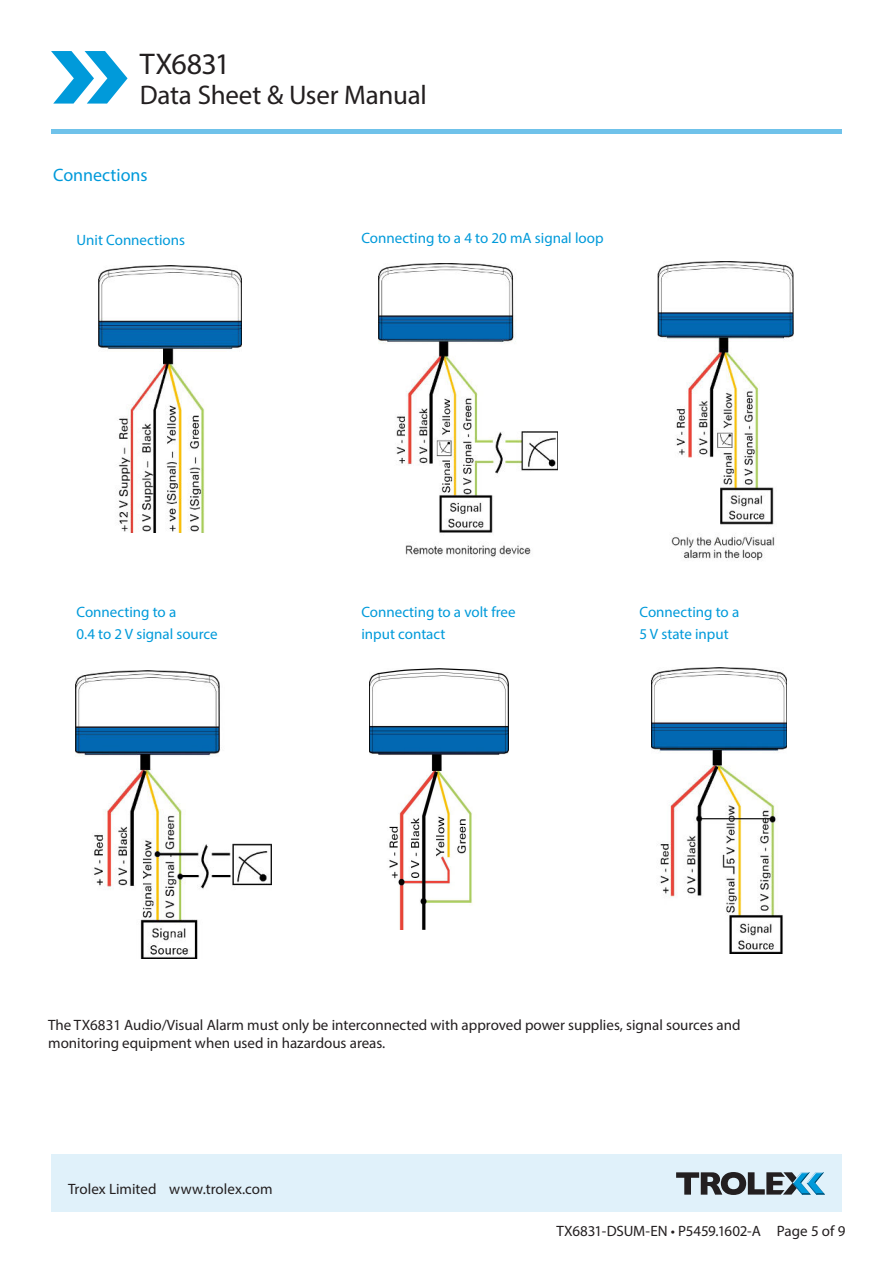
<style>
.page{position:relative;width:893px;height:1263px;background:#fff}
.page>*{position:absolute;margin:0;border:0;box-sizing:border-box;transform-origin:0 0}
.t1{font:30px "Myriad Pro";letter-spacing:-.025em;color:#231f20}
.t2{font:27px "Myriad Pro";letter-spacing:-.01em;color:#231f20}
.t3{font:18px "Myriad Pro";color:#009ada}
.t4{font:15px/18px "Myriad Pro";color:#231f20}
.t5{font:15px/22px "Myriad Pro";color:#009ada}
</style>
<div class="page">
<svg style="left:51px;top:51px;width:77px;height:53px"></svg>
<hr style="left:51px;top:129px;width:791px;height:4px;background:#6fc2ea">
<div style="left:51px;top:1154px;width:791px;height:58px;background:#e0f1fa"></div>
<svg style="left:676px;top:1172px;width:149px;height:23px"></svg>
<img style="left:98px;top:266px;width:144px;height:267px">
<img style="left:76px;top:671px;width:195px;height:287px">
<img style="left:369px;top:668px;width:139px;height:261px">
<img style="left:651px;top:668px;width:136px;height:286px">
<img style="left:379px;top:264px;width:178px;height:293px">
<img style="left:657px;top:261px;width:136px;height:300px">
<h1 class="t1" style="left:140px;top:52px;width:92px">TX6831</h1>
<h2 class="t2" style="left:140px;top:84px;width:288px">Data Sheet &amp; User Manual</h2>
<p class="t3" style="left:53px;top:168px;width:96px">Connections</p>
<p class="t5" style="left:77px;top:230px;width:110px">Unit Connections</p>
<p class="t5" style="left:361px;top:228px;width:244px">Connecting to a 4 to 20 mA signal loop</p>
<p class="t5" style="left:77px;top:602px;width:143px">Connecting to a<br>0.4 to 2 V signal source</p>
<p class="t5" style="left:361px;top:602px;width:156px">Connecting to a volt free input contact</p>
<p class="t5" style="left:639px;top:602px;width:101px">Connecting to a<br>5 V state input</p>
<p class="t4" style="left:48px;top:1017px;width:694px">The TX6831 Audio/Visual Alarm must only be interconnected with approved power supplies, signal sources and monitoring equipment when used in hazardous areas.</p>
<p class="t4" style="left:68px;top:1181px;width:206px">Trolex Limited www.trolex.com</p>
<p class="t4" style="left:556px;top:1223px;width:290px">TX6831-DSUM-EN • P5459.1602-A Page 5 of 9</p>
</div>
